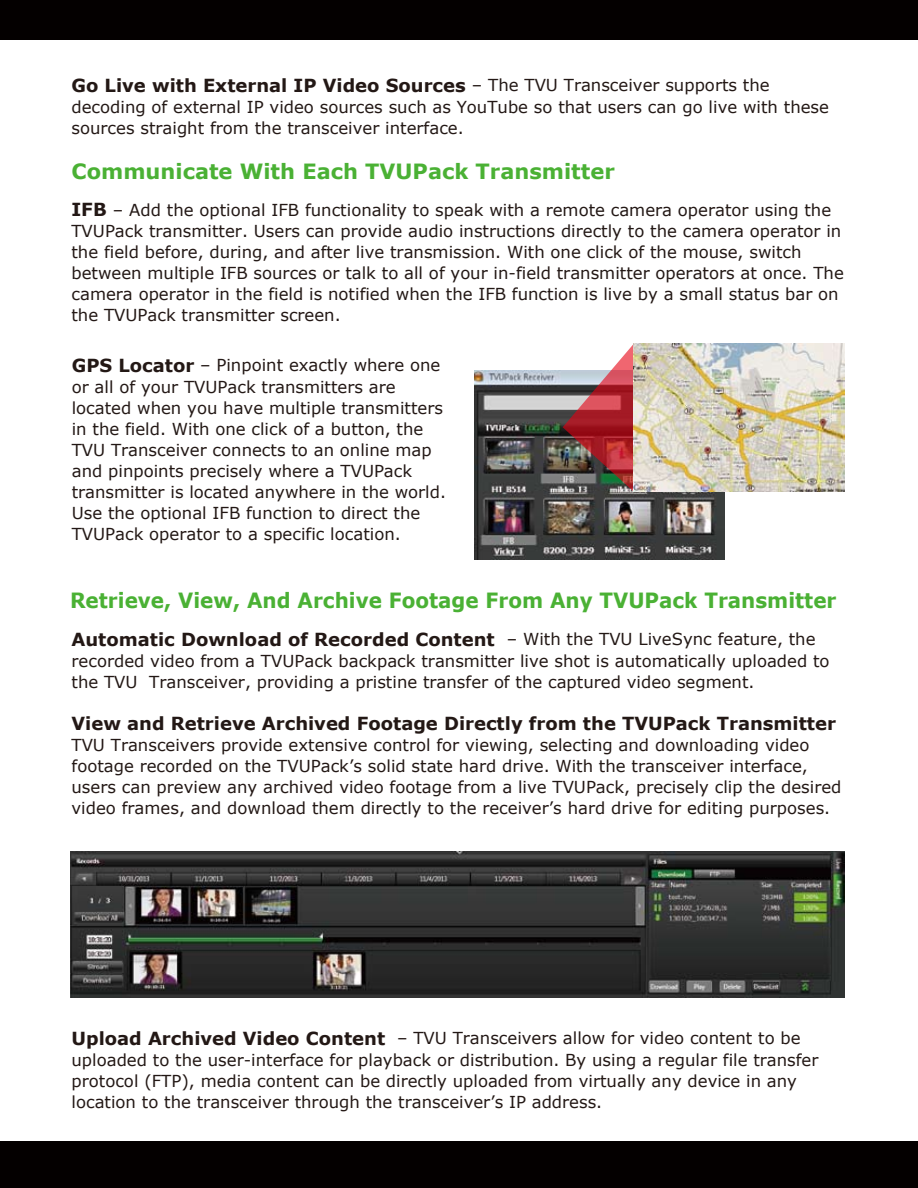
<style>
.page{position:relative;width:918px;height:1188px;background:#fff}
.page>*{position:absolute;margin:0;border:0;box-sizing:border-box;transform-origin:0 0}
.t1{font:700 21px "Verdana";color:#4ab134;scale:.95 1}
.t2{font:700 21px "Verdana";color:#4ab134}
.t3{font:700 18px "Verdana";color:#231815}
.t4{font:16.5px/21px "Verdana";color:#231815}
.s1{font-weight:400;font-size:16.5px}
.s2{font-weight:700;font-size:18px}
</style>
<div class="page">
<div style="left:0;top:0;width:918px;height:39px;background:#040000"></div>
<div style="left:0;top:1141px;width:918px;height:47px;background:#040000"></div>
<img style="left:475px;top:370px;width:250px;height:190px">
<img style="left:563px;top:344px;width:71px;height:148px">
<img style="left:634px;top:344px;width:211px;height:148px">
<img style="left:71px;top:852px;width:773px;height:146px">
<p class="t3" style="left:71px;top:74px;width:700px">Go Live with External IP Video Sources <span class="s1">– The TVU Transceiver supports the</span></p>
<p class="t4" style="left:72px;top:96px;width:759px">decoding of external IP video sources such as YouTube so that users can go live with these sources straight from the transceiver interface.</p>
<p class="t2" style="left:72px;top:158px;width:545px">Communicate With Each TVUPack Transmitter</p>
<p class="t4" style="left:71px;top:198px;width:774px"><span class="s2">IFB</span> – Add the optional IFB functionality to speak with a remote camera operator using the TVUPack transmitter. Users can provide audio instructions directly to the camera operator in the field before, during, and after live transmission. With one click of the mouse, switch between multiple IFB sources or talk to all of your in-field transmitter operators at once. The camera operator in the field is notified when the IFB function is live by a small status bar on the TVUPack transmitter screen.</p>
<p class="t4" style="left:72px;top:354px;width:376px"><span class="s2">GPS Locator</span> – Pinpoint exactly where one or all of your TVUPack transmitters are located when you have multiple transmitters in the field. With one click of a button, the TVU Transceiver connects to an online map and pinpoints precisely where a TVUPack transmitter is located anywhere in the world.<br>Use the optional IFB function to direct the TVUPack operator to a specific location.</p>
<p class="t1" style="left:70px;top:587px;width:808px">Retrieve, View, And Archive Footage From Any TVUPack Transmitter</p>
<p class="t3" style="left:72px;top:628px;width:746px">Automatic Download of Recorded Content <span class="s1">– With the TVU LiveSync feature, the</span></p>
<p class="t4" style="left:72px;top:650px;width:760px">recorded video from a TVUPack backpack transmitter live shot is automatically uploaded to the TVU Transceiver, providing a pristine transfer of the captured video segment.</p>
<p class="t3" style="left:72px;top:712px;width:766px">View and Retrieve Archived Footage Directly from the TVUPack Transmitter</p>
<p class="t4" style="left:72px;top:734px;width:772px">TVU Transceivers provide extensive control for viewing, selecting and downloading video footage recorded on the TVUPack’s solid state hard drive. With the transceiver interface, users can preview any archived video footage from a live TVUPack, precisely clip the desired video frames, and download them directly to the receiver’s hard drive for editing purposes.</p>
<p class="t4" style="left:72px;top:1027px;width:748px"><span class="s2">Upload Archived Video Content</span> – TVU Transceivers allow for video content to be uploaded to the user-interface for playback or distribution. By using a regular file transfer protocol (FTP), media content can be directly uploaded from virtually any device in any location to the transceiver through the transceiver’s IP address.</p>
</div>
